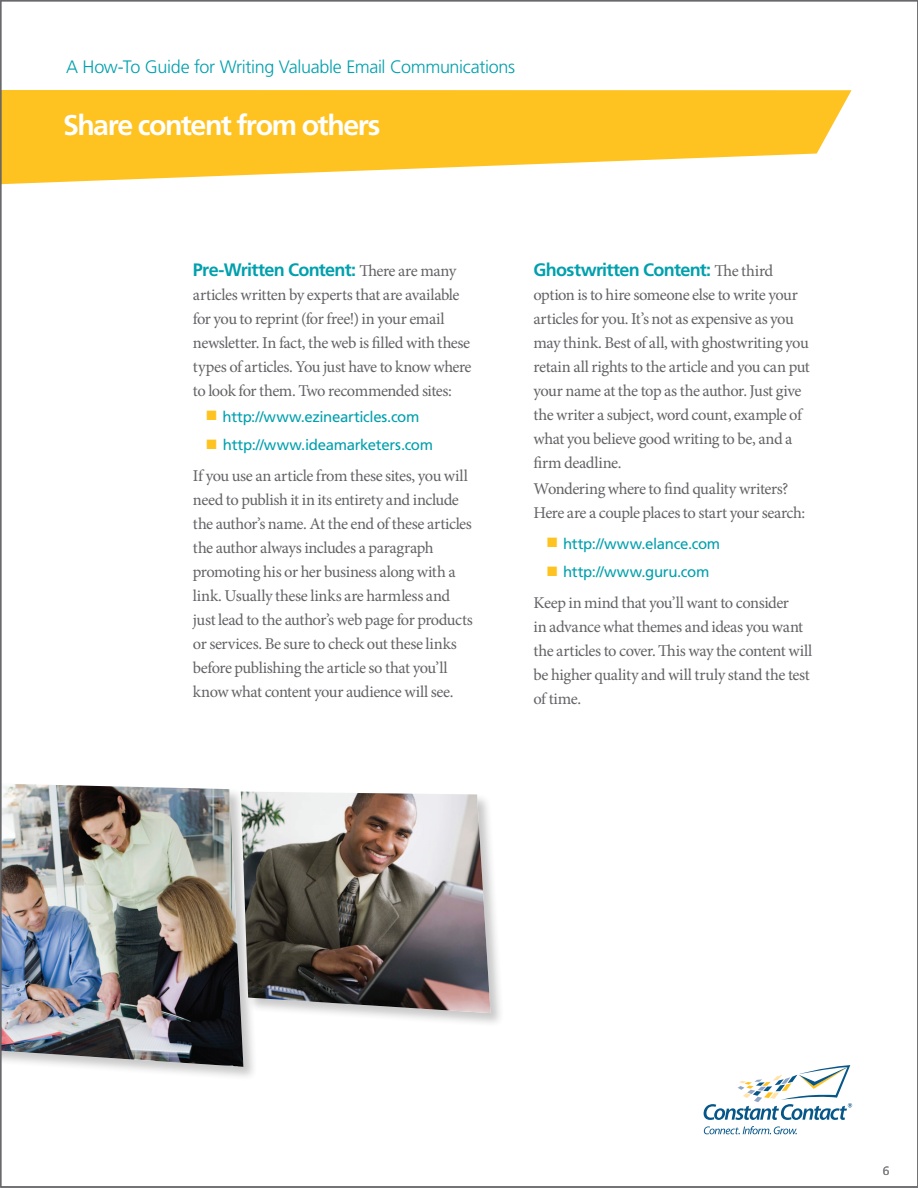
<style>
.page{position:relative;width:918px;height:1188px;background:#fff}
.page>*{position:absolute;margin:0;border:0;box-sizing:border-box;transform-origin:0 0}
.t1{font:700 28.5px "Frutiger LT Std";letter-spacing:-.05em;color:#fff}
.t2{font:700 18px "Frutiger LT Std";letter-spacing:-.04em;color:#00a0ad}
.t3{font:300 18px "Frutiger LT Std";letter-spacing:-.02em;color:#00a0ad}
.t4{font:16.5px/24px "Minion Pro";letter-spacing:-.025em;color:#636366}
.t5{font:15px "Frutiger LT Std";letter-spacing:-.02em;color:#00a0ad}
.t6{font:300 12px "Frutiger LT Std";color:#808285}
.s1{font-family:"Minion Pro";font-weight:400;font-size:16.5px;color:#636366}
.s2{color:#fec221}
</style>
<div class="page">
<svg style="left:704px;top:1065px;width:148px;height:55px"></svg>
<svg style="left:704px;top:1126px;width:93px;height:8px"></svg>
<svg style="left:2px;top:90px;width:850px;height:94px;fill:#fec221"></svg>
<div style="left:0;top:782px;width:258px;height:299px;background:#231f20;opacity:.25"></div>
<img style="left:2px;top:784px;width:241px;height:283px">
<div style="left:239px;top:790px;width:265px;height:238px;background:#231f20;opacity:.25"></div>
<img style="left:241px;top:792px;width:249px;height:221px">
<p class="t3" style="left:66px;top:57px;width:451px">A How-To Guide for Writing Valuable Email Communications</p>
<h1 class="t1" style="left:63px;top:108px;width:319px">Share content from others</h1>
<p class="t2" style="left:193px;top:259px;width:265px">Pre-Written Content: <span class="s1">There are many</span></p>
<p class="t4" style="left:193px;top:283px;width:280px">articles written by experts that are available for you to reprint (for free!) in your email newsletter. In fact, the web is filled with these types of articles. You just have to know where to look for them. Two recommended sites:</p>
<p class="t5" style="left:206px;top:408px;width:215px"><span class="s2">■</span> http://www.ezinearticles.com</p>
<p class="t5" style="left:206px;top:436px;width:228px"><span class="s2">■</span> http://www.ideamarketers.com</p>
<p class="t4" style="left:193px;top:464px;width:281px">If you use an article from these sites, you will need to publish it in its entirety and include the author’s name. At the end of these articles the author always includes a paragraph promoting his or her business along with a link. Usually these links are harmless and just lead to the author’s web page for products or services. Be sure to check out these links before publishing the article so that you’ll know what content your audience will see.</p>
<p class="t2" style="left:534px;top:259px;width:241px">Ghostwritten Content: <span class="s1">The third</span></p>
<p class="t4" style="left:534px;top:283px;width:278px">option is to hire someone else to write your articles for you. It’s not as expensive as you may think. Best of all, with ghostwriting you retain all rights to the article and you can put your name at the top as the author. Just give the writer a subject, word count, example of what you believe good writing to be, and a firm deadline.</p>
<p class="t4" style="left:534px;top:477px;width:273px">Wondering where to find quality writers?<br>Here are a couple places to start your search:</p>
<p class="t5" style="left:547px;top:535px;width:175px"><span class="s2">■</span> http://www.elance.com</p>
<p class="t5" style="left:547px;top:563px;width:164px"><span class="s2">■</span> http://www.guru.com</p>
<p class="t4" style="left:534px;top:591px;width:280px">Keep in mind that you’ll want to consider<br>in advance what themes and ideas you want the articles to cover. This way the content will be higher quality and will truly stand the test of time.</p>
<p class="t6" style="left:883px;top:1164px;width:8px">6</p>
</div>
